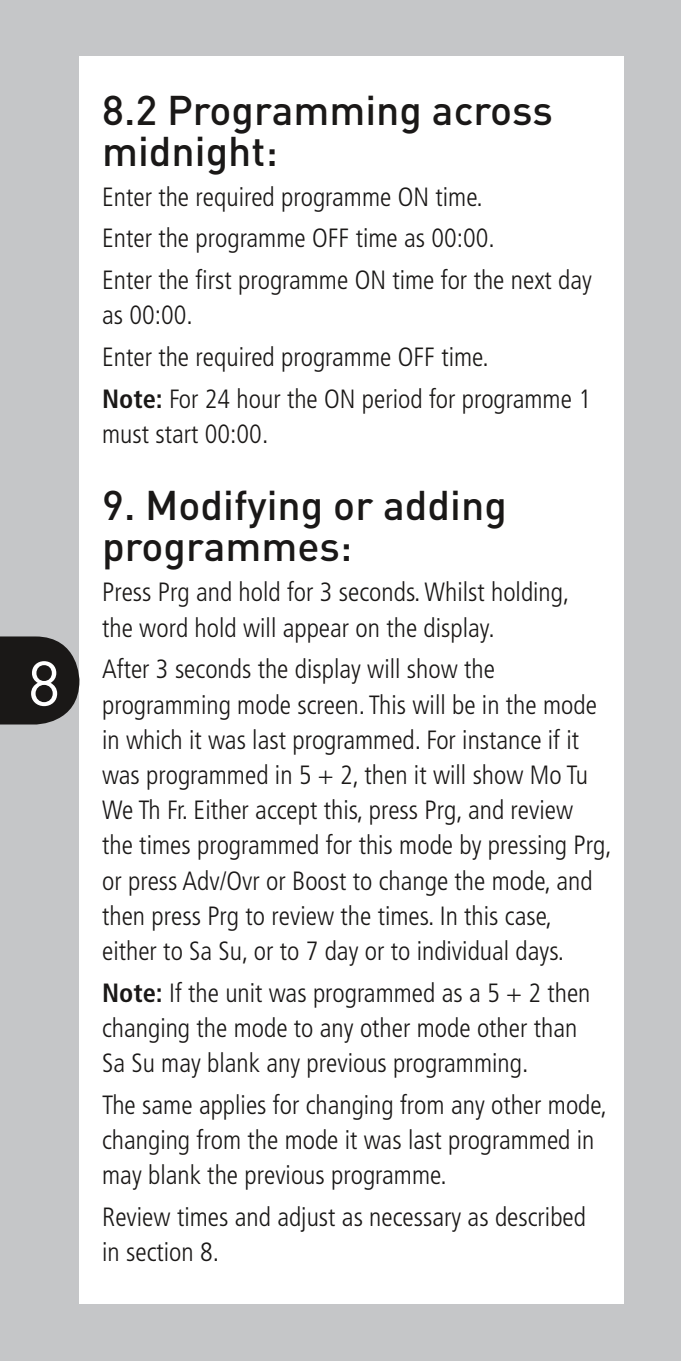
<style>
.page{position:relative;width:681px;height:1361px;background:#fff}
.page>*{position:absolute;margin:0;border:0;box-sizing:border-box;transform-origin:0 0}
.t1{font:62px "DIN";color:#fff}
.t2{font:500 40.8px/40.8px "DIN";color:#1a1817}
.t3{font:300 condensed 26.4px/35.2px "Frutiger LT";color:#1a1817}
.s1{font-weight:700}
</style>
<div class="page">
<svg style="left:680px;top:0;width:1px;height:1361px"></svg>
<div style="left:0;top:0;width:680px;height:1361px;background:#c5c6c8"></div>
<div style="left:79px;top:57px;width:545px;height:1247px;background:#fff"></div>
<svg style="left:0;top:636px;width:79px;height:89px;background:#2d2c2b"></svg>
<h1 class="t1" style="left:28px;top:645px;width:34px">8</h1>
<h2 class="t2" style="left:102px;top:88px;width:452px">8.2 Programming across midnight:</h2>
<p class="t3" style="left:102px;top:176px;width:491px;line-height:41.6px">Enter the required programme on time.<br>Enter the programme off time as 00:00.<br>Enter the first programme on time for the next day</p>
<p class="t3" style="left:102px;top:295px;width:490px;line-height:41.6px">as 00:00.<br>Enter the required programme off time.<br><span class="s1">Note:</span> For 24 hour the on period for programme 1</p>
<p class="t3" style="left:102px;top:416px;width:168px">must start 00:00.</p>
<h2 class="t2" style="left:102px;top:484px;width:406px">9. Modifying or adding programmes:</h2>
<p class="t3" style="left:102px;top:575px;width:468px">Press Prg and hold for 3 seconds. Whilst holding, the word hold will appear on the display.</p>
<p class="t3" style="left:102px;top:652px;width:511px">After 3 seconds the display will show the programming mode screen. This will be in the mode in which it was last programmed. For instance if it was programmed in 5 + 2, then it will show Mo Tu We Th Fr. Either accept this, press Prg, and review<br>the times programmed for this mode by pressing Prg, or press Adv/Ovr or Boost to change the mode, and then press Prg to review the times. In this case, either to Sa Su, or to 7 day or to individual days.</p>
<p class="t3" style="left:102px;top:975px;width:489px"><span class="s1">Note:</span> If the unit was programmed as a 5 + 2 then changing the mode to any other mode other than<br>Sa Su may blank any previous programming.</p>
<p class="t3" style="left:102px;top:1087px;width:506px">The same applies for changing from any other mode, changing from the mode it was last programmed in may blank the previous programme.</p>
<p class="t3" style="left:102px;top:1199px;width:485px">Review times and adjust as necessary as described in section 8.</p>
</div>
